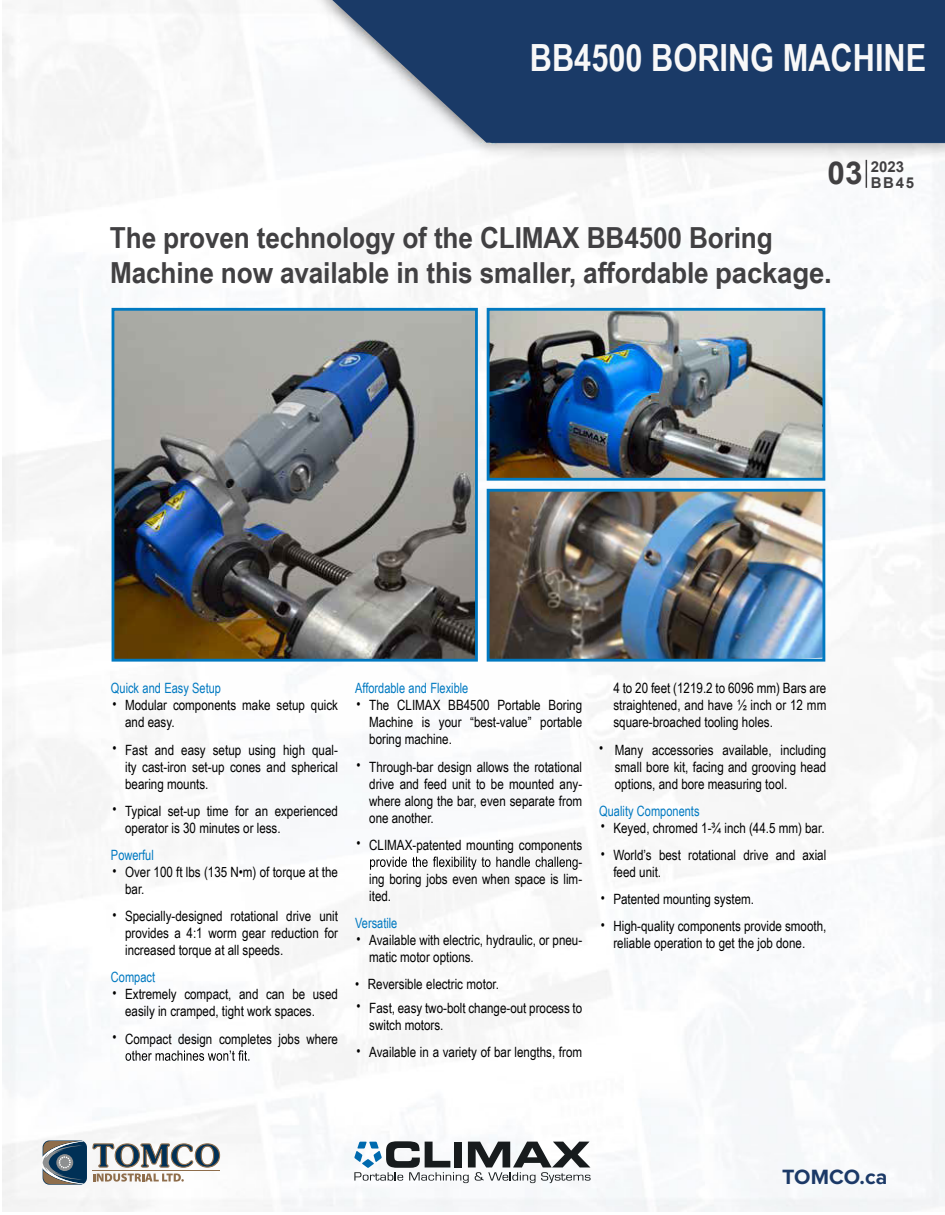
<style>
.page{position:relative;width:945px;height:1215px;background:#fff}
.page>*{position:absolute;margin:0;border:0;box-sizing:border-box;transform-origin:0 0}
.t1{font:700 37.5px "Arial Narrow";color:#f8f8f8}
.t2{font:700 28.95px/34.8px "Arial Narrow";letter-spacing:-.005em;color:#414042;scale:1.1 1}
.t3{font:700 21.45px "Proxima Nova";color:#1b3967}
.t4{font:700 15px/15.3px "Arial";letter-spacing:.055em;color:#414042}
.t5{font:14.1px/17px "Arial Narrow";color:#000}
.t6{font:14.1px "Arial Narrow";color:#0079c1;scale:.95 1}
</style>
<div class="page">
<svg style="left:42px;top:1140px;width:178px;height:45px"></svg>
<svg style="left:327px;top:0;width:618px;height:143px;background:#365279"></svg>
<svg style="left:354px;top:1141px;width:237px;height:42px"></svg>
<svg style="left:866px;top:160px;width:1px;height:28px"></svg>
<svg style="left:126px;top:1050px;width:123px;height:11px"></svg>
<svg style="left:370px;top:857px;width:208px;height:13px"></svg>
<img style="left:491px;top:312px;width:330px;height:165px">
<div style="left:487px;top:308px;width:338px;height:173px;border:3px solid #0079c1"></div>
<img style="left:491px;top:493px;width:330px;height:165px">
<div style="left:487px;top:489px;width:338px;height:173px;border:3px solid #0079c1"></div>
<img style="left:116px;top:312px;width:358px;height:346px">
<div style="left:112px;top:308px;width:366px;height:354px;border:3px solid #0079c1"></div>
<h1 class="t1" style="left:530px;top:30px;width:398px">BB4500 BORING MACHINE</h1>
<p class="t4" style="left:827px;top:160px;width:88px;text-indent:43px">2023<br><sup>03</sup> BB45</p>
<h2 class="t2" style="left:110px;top:219px;width:658px">The proven technology of the CLIMAX BB4500 Boring<br>Machine now available in this smaller, affordable package.</h2>
<p class="t6" style="left:111px;top:678px;width:117px">Quick and Easy Setup</p>
<p class="t5" style="left:125px;top:696px;width:214px;text-indent:-13px">• Modular components make setup quick and easy.</p>
<p class="t5" style="left:125px;top:741px;width:214px;text-align:justify;text-indent:-13px">• Fast and easy setup using high qual&shy;ity cast-iron set-up cones and spherical bearing mounts.</p>
<p class="t5" style="left:125px;top:802px;width:214px;text-indent:-13px">• Typical set-up time for an experienced operator is 30 minutes or less.</p>
<p class="t6" style="left:111px;top:845px;width:47px">Powerful</p>
<p class="t5" style="left:125px;top:863px;width:214px;text-indent:-13px">• Over 100 ft lbs (135 N•m) of torque at the bar.</p>
<p class="t5" style="left:125px;top:907px;width:214px;text-align:justify;text-indent:-13px">• Specially-designed rotational drive unit provides a 4:1 worm gear reduction for increased torque at all speeds.</p>
<p class="t6" style="left:111px;top:967px;width:48px">Compact</p>
<p class="t5" style="left:125px;top:985px;width:214px;text-indent:-13px">• Extremely compact, and can be used easily in cramped, tight work spaces.</p>
<p class="t5" style="left:112px;top:1030px;width:227px">• Compact design completes jobs where</p>
<p class="t6" style="left:355px;top:678px;width:121px">Affordable and Flexible</p>
<p class="t5" style="left:369px;top:696px;width:214px;text-align:justify;text-indent:-13px">• The CLIMAX BB4500 Portable Boring Machine is your “best-value” portable boring machine.</p>
<p class="t5" style="left:369px;top:758px;width:215px;text-align:justify;text-indent:-13px">• Through-bar design allows the rotational drive and feed unit to be mounted any&shy;where along the bar, even separate from one another.</p>
<p class="t5" style="left:356px;top:836px;width:227px">• CLIMAX-patented mounting components</p>
<p class="t5" style="left:578px;top:853px;width:5px">-</p>
<p class="t5" style="left:369px;top:870px;width:214px">ing boring jobs even when space is lim-</p>
<p class="t5" style="left:369px;top:887px;width:23px">ited.</p>
<p class="t6" style="left:355px;top:913px;width:46px">Versatile</p>
<p class="t5" style="left:369px;top:931px;width:214px;text-indent:-13px">• Available with electric, hydraulic, or pneu&shy;matic motor options.</p>
<p class="t5" style="left:355px;top:975px;width:145px">• Reversible electric motor.</p>
<p class="t5" style="left:369px;top:999px;width:215px;text-indent:-13px">• Fast, easy two-bolt change-out process to switch motors.</p>
<p class="t5" style="left:357px;top:1043px;width:227px">• Available in a variety of bar lengths, from</p>
<p class="t5" style="left:613px;top:679px;width:215px;text-align:justify">4 to 20 feet (1219.2 to 6096 mm) Bars are straightened, and have ½ inch or 12 mm square-broached tooling holes.</p>
<p class="t5" style="left:615px;top:741px;width:213px;text-align:justify;text-indent:-16px">• Many accessories available, including small bore kit, facing and grooving head options, and bore measuring tool.</p>
<p class="t6" style="left:599px;top:801px;width:107px">Quality Components</p>
<p class="t5" style="left:601px;top:819px;width:225px">• Keyed, chromed 1-¾ inch (44.5 mm) bar.</p>
<p class="t5" style="left:613px;top:846px;width:214px;text-indent:-13px">• World’s best rotational drive and axial feed unit.</p>
<p class="t5" style="left:601px;top:890px;width:155px">• Patented mounting system.</p>
<p class="t5" style="left:601px;top:917px;width:227px;text-align:center">• High-quality components provide smooth, reliable operation to get the job done.</p>
<h3 class="t3" style="left:782px;top:1160px;width:107px">TOMCO.ca</h3>
</div>
